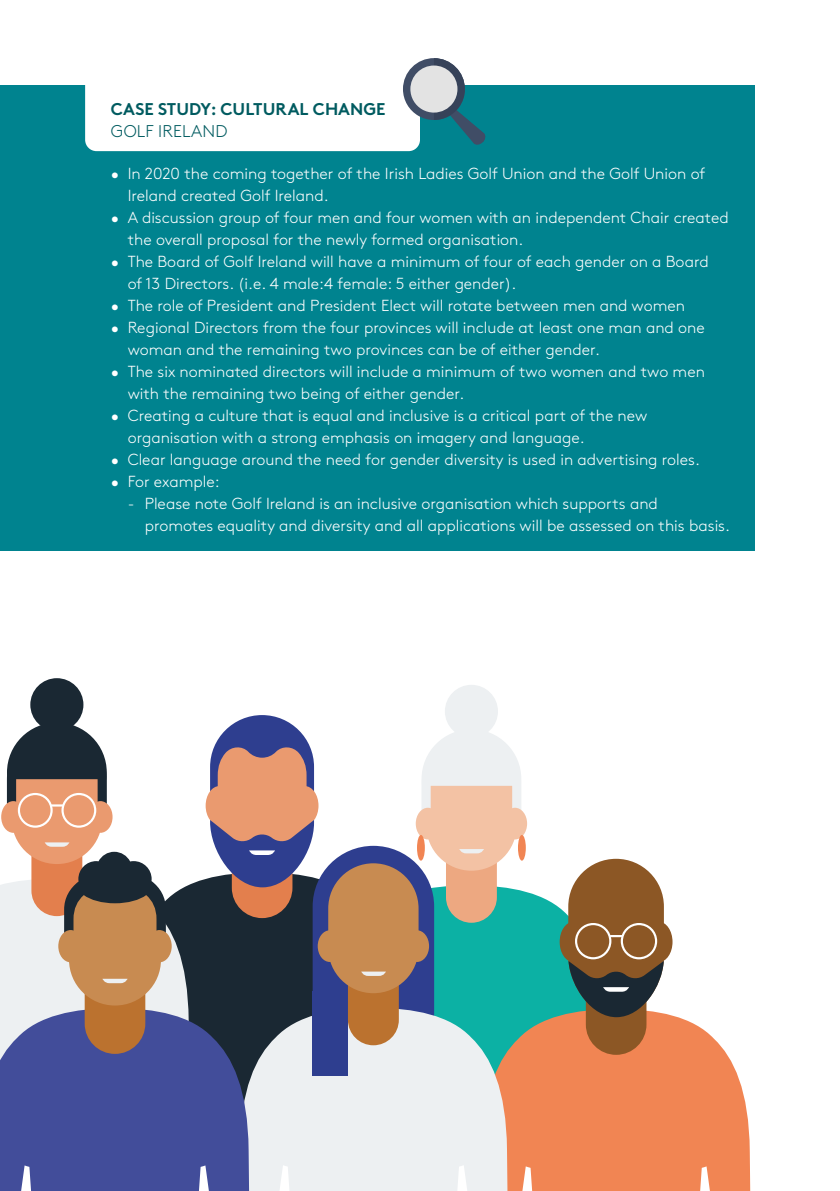
<style>
.page{position:relative;width:840px;height:1191px;background:#fff}
.page>*{position:absolute;margin:0;border:0;box-sizing:border-box;transform-origin:0 0}
.t1{font:700 17px "Brown Std";color:#005b60}
.t2{font:300 17px "Brown Std";letter-spacing:.01em;color:#005b60}
.t3{font:300 16px/22px "Brown Std";color:#fff}
</style>
<div class="page">
<div style="left:0;top:85px;width:754px;height:465px;background:#00838f"></div>
<div style="left:85px;top:62px;width:335px;height:89px;background:#fff;border-radius:11px"></div>
<svg style="left:403px;top:58px;width:83px;height:88px"></svg>
<div style="left:189px;top:877px;width:21px;height:131px;background:#1a2833"></div>
<svg style="left:205px;top:786px;width:28px;height:39px"></svg>
<div style="left:30px;top:678px;width:53px;height:53px;background:#1a2833;border-radius:50%"></div>
<div style="left:12px;top:734px;width:90px;height:130px;background:#ea9a6f;border-radius:45px"></div>
<div style="left:1px;top:801px;width:24px;height:32px;background:#ea9a6f;border-radius:50%"></div>
<div style="left:88px;top:801px;width:24px;height:32px;background:#ea9a6f;border-radius:50%"></div>
<div style="left:18px;top:793px;width:35px;height:34px;border:2px solid #fff;border-radius:50%"></div>
<div style="left:61px;top:793px;width:35px;height:34px;border:2px solid #fff;border-radius:50%"></div>
<svg style="left:7px;top:722px;width:100px;height:90px"></svg>
<svg style="left:521px;top:890px;width:47px;height:119px;fill:#0cb1a4"></svg>
<div style="left:444px;top:685px;width:53px;height:53px;background:#edf0f2;border-radius:50%"></div>
<div style="left:502px;top:807px;width:25px;height:32px;background:#f3c2a4;border-radius:50%"></div>
<div style="left:517px;top:835px;width:8px;height:25px;background:#f18553;border-radius:50%"></div>
<svg style="left:507px;top:1009px;width:242px;height:182px;fill:#f18553"></svg>
<div style="left:644px;top:921px;width:28px;height:41px;background:#8c5725;border-radius:50%"></div>
<div style="left:559px;top:921px;width:28px;height:41px;background:#8c5725;border-radius:50%"></div>
<svg style="left:568px;top:858px;width:95px;height:196px"></svg>
<div style="left:249px;top:1045px;width:258px;height:146px;background:#edf0f2"></div>
<div style="left:312px;top:991px;width:36px;height:84px;background:#2e3e8f"></div>
<svg style="left:210px;top:715px;width:311px;height:330px"></svg>
<svg style="left:0;top:1008px;width:249px;height:183px;fill:#424d9a"></svg>
<svg style="left:0;top:840px;width:189px;height:230px"></svg>
<div style="left:58px;top:930px;width:25px;height:32px;background:#c88b51;border-radius:50%"></div>
<div style="left:147px;top:930px;width:25px;height:32px;background:#c88b51;border-radius:50%"></div>
<p class="t1" style="left:111px;top:98px;width:276px">CASE STUDY: CULTURAL CHANGE</p>
<p class="t2" style="left:111px;top:121px;width:118px">GOLF IRELAND</p>
<p class="t3" style="left:128px;top:163px;width:578px;text-indent:-17px">• In 2020 the coming together of the Irish Ladies Golf Union and the Golf Union of<br>Ireland created Golf Ireland.</p>
<p class="t3" style="left:128px;top:207px;width:602px;text-indent:-17px">• A discussion group of four men and four women with an independent Chair created the overall proposal for the newly formed organisation.</p>
<p class="t3" style="left:128px;top:251px;width:582px;text-indent:-17px">• The Board of Golf Ireland will have a minimum of four of each gender on a Board of 13 Directors. (i.e. 4 male:4 female: 5 either gender).</p>
<p class="t3" style="left:111px;top:295px;width:575px">• The role of President and President Elect will rotate between men and women</p>
<p class="t3" style="left:128px;top:317px;width:578px;text-indent:-17px">• Regional Directors from the four provinces will include at least one man and one woman and the remaining two provinces can be of either gender.</p>
<p class="t3" style="left:128px;top:361px;width:578px;text-indent:-17px">• The six nominated directors will include a minimum of two women and two men with the remaining two being of either gender.</p>
<p class="t3" style="left:128px;top:405px;width:521px;text-indent:-17px">• Creating a culture that is equal and inclusive is a critical part of the new organisation with a strong emphasis on imagery and language.</p>
<p class="t3" style="left:111px;top:449px;width:590px">• Clear language around the need for gender diversity is used in advertising roles.</p>
<p class="t3" style="left:111px;top:471px;width:110px">• For example:</p>
<p class="t3" style="left:145px;top:493px;width:586px;text-indent:-17px">- Please note Golf Ireland is an inclusive organisation which supports and promotes equality and diversity and all applications will be assessed on this basis.</p>
</div>
